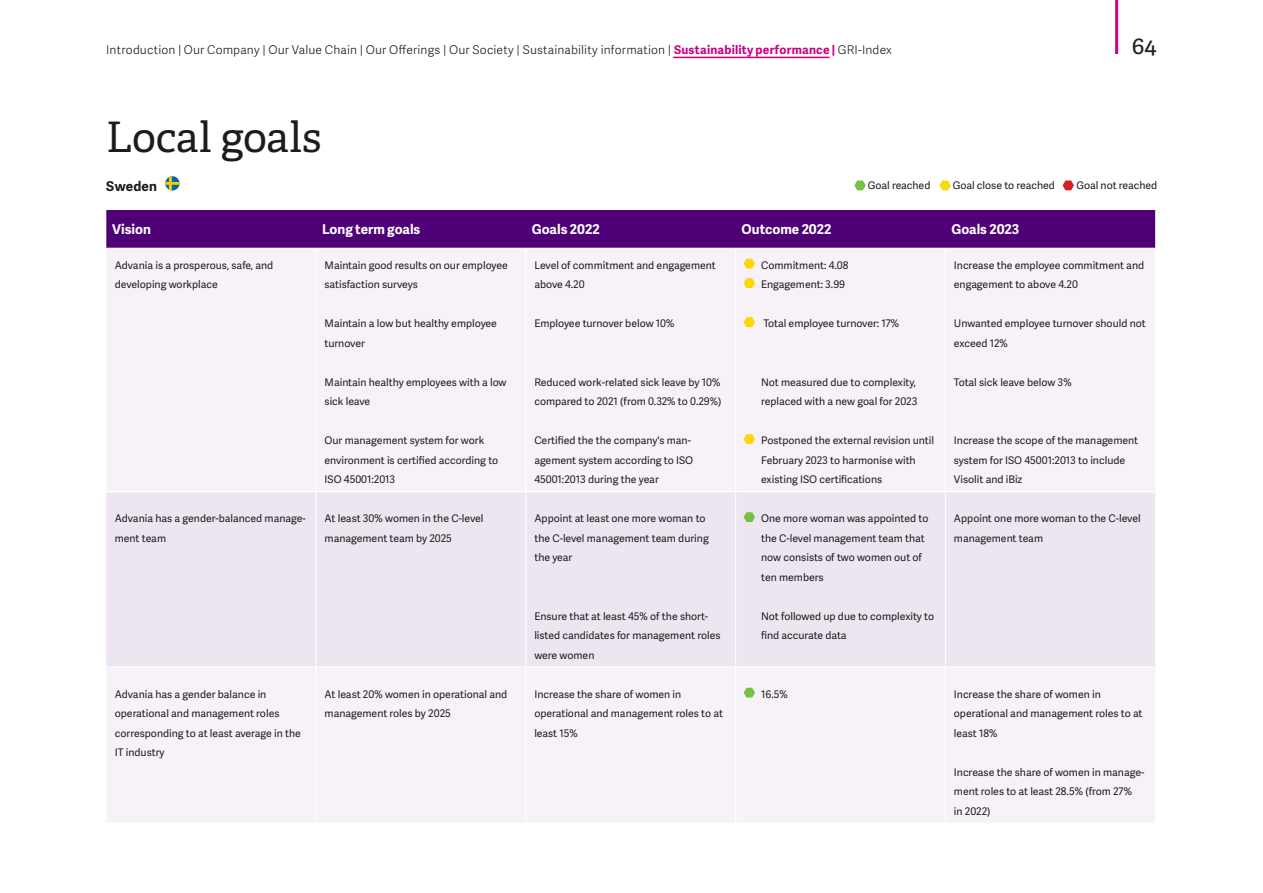
<style>
.page{position:relative;width:1263px;height:893px;background:#fff}
.page>*{position:absolute;margin:0;border:0;box-sizing:border-box;transform-origin:0 0}
.Rubrik_1{font:42px "Adelle";color:#1d1c1b}
.t1{font:24px "Adelle";color:#231f20}
.Tabell_rubrik_1{font:700 13.5px "Adelle Sans";color:#fff}
.Rubrik_3{font:700 13.5px "Adelle Sans";letter-spacing:.015em;color:#1d1c1b}
.t2{font:300 12px "Adelle Sans";letter-spacing:.01em;color:#1d1c1b}
.Tabell_performance{font:10.5px/19.5px "Adelle Sans";color:#1d1c1b}
.tabell_text{font:10.5px/19.5px "Adelle Sans";color:#1d1c1b}
.Group_goal{font:10.5px/19.5px "Adelle Sans";color:#1d1c1b}
.s1{font-weight:700;color:#cb0084}
</style>
<div class="page">
<svg style="left:854px;top:180px;width:12px;height:10px"></svg>
<svg style="left:939px;top:180px;width:12px;height:10px"></svg>
<svg style="left:1062px;top:180px;width:12px;height:10px"></svg>
<div style="left:106px;top:210px;width:1049px;height:38px;background:#4f0077"></div>
<div style="left:107px;top:249px;width:1048px;height:573px;background:#f6f2f8"></div>
<div style="left:106px;top:492px;width:1049px;height:174px;background:#ede6f1"></div>
<hr style="left:106px;top:491px;width:209px;height:1px;background:#fff">
<hr style="left:317px;top:491px;width:208px;height:1px;background:#fff">
<hr style="left:526px;top:491px;width:209px;height:1px;background:#fff">
<hr style="left:736px;top:491px;width:209px;height:1px;background:#fff">
<hr style="left:946px;top:491px;width:209px;height:1px;background:#fff">
<hr style="left:315px;top:249px;width:2px;height:243px;background:#fff">
<hr style="left:525px;top:249px;width:1px;height:243px;background:#fff">
<hr style="left:735px;top:249px;width:1px;height:243px;background:#fff">
<hr style="left:945px;top:249px;width:1px;height:243px;background:#fff">
<hr style="left:315px;top:492px;width:2px;height:174px;background:#fff">
<hr style="left:525px;top:492px;width:1px;height:174px;background:#fff">
<hr style="left:735px;top:492px;width:1px;height:174px;background:#fff">
<hr style="left:945px;top:492px;width:1px;height:174px;background:#fff">
<hr style="left:106px;top:666px;width:210px;height:2px;background:#fff">
<hr style="left:316px;top:666px;width:210px;height:2px;background:#fff">
<hr style="left:315px;top:668px;width:2px;height:154px;background:#fff">
<hr style="left:526px;top:666px;width:210px;height:2px;background:#fff">
<hr style="left:525px;top:668px;width:1px;height:154px;background:#fff">
<hr style="left:736px;top:666px;width:209px;height:2px;background:#fff">
<hr style="left:735px;top:668px;width:1px;height:154px;background:#fff">
<hr style="left:945px;top:666px;width:210px;height:2px;background:#fff">
<hr style="left:945px;top:668px;width:1px;height:154px;background:#fff">
<svg style="left:165px;top:176px;width:15px;height:14px"></svg>
<svg style="left:744px;top:512px;width:11px;height:10px"></svg>
<svg style="left:744px;top:688px;width:11px;height:10px"></svg>
<svg style="left:744px;top:259px;width:11px;height:10px"></svg>
<svg style="left:744px;top:278px;width:11px;height:10px"></svg>
<svg style="left:744px;top:317px;width:11px;height:10px"></svg>
<svg style="left:744px;top:434px;width:11px;height:10px"></svg>
<hr style="left:1115px;top:0;width:3px;height:54px;background:#cb0084">
<hr style="left:673px;top:57px;width:157px;height:1px;background:#cb0084">
<p class="t2" style="left:106px;top:41px;width:787px">Introduction | Our Company | Our Value Chain | Our Offerings | Our Society | Sustainability information | <span class="s1">Sustainability performance |</span> GRI-Index</p>
<h2 class="t1" style="left:1132px;top:31px;width:26px">64</h2>
<p class="Rubrik_1" style="left:106px;top:111px;width:217px">Local goals</p>
<p class="Rubrik_3" style="left:106px;top:176px;width:52px">Sweden</p>
<p class="tabell_text" style="left:868px;top:176px;width:64px">Goal reached</p>
<p class="tabell_text" style="left:953px;top:176px;width:104px">Goal close to reached</p>
<p class="tabell_text" style="left:1076px;top:176px;width:82px">Goal not reached</p>
<p class="Tabell_rubrik_1" style="left:112px;top:220px;width:40px">Vision</p>
<p class="Tabell_rubrik_1" style="left:322px;top:220px;width:100px">Long term goals</p>
<p class="Tabell_rubrik_1" style="left:532px;top:220px;width:69px">Goals 2022</p>
<p class="Tabell_rubrik_1" style="left:742px;top:220px;width:91px">Outcome 2022</p>
<p class="Tabell_rubrik_1" style="left:951px;top:220px;width:70px">Goals 2023</p>
<p class="tabell_text" style="left:115px;top:255px;width:160px">Advania is a prosperous, safe, and developing workplace</p>
<p class="tabell_text" style="left:325px;top:255px;width:185px">Maintain good results on our employee satisfaction surveys</p>
<p class="tabell_text" style="left:325px;top:313px;width:174px">Maintain a low but healthy employee turnover</p>
<p class="tabell_text" style="left:325px;top:372px;width:183px">Maintain healthy employees with a low sick leave</p>
<p class="tabell_text" style="left:325px;top:430px;width:175px">Our management system for work environment is certified according to<br>ISO 45001:2013</p>
<p class="tabell_text" style="left:534px;top:255px;width:183px">Level of commitment and engagement above 4.20</p>
<p class="tabell_text" style="left:534px;top:313px;width:142px">Employee turnover below 10%</p>
<p class="Tabell_performance" style="left:954px;top:255px;width:192px">Increase the employee commitment and engagement to above 4.20</p>
<p class="Tabell_performance" style="left:954px;top:313px;width:193px">Unwanted employee turnover should not exceed 12%</p>
<p class="Tabell_performance" style="left:954px;top:372px;width:119px">Total sick leave below 3%</p>
<p class="tabell_text" style="left:761px;top:255px;width:89px">Commitment: 4.08</p>
<p class="tabell_text" style="left:761px;top:274px;width:85px">Engagement: 3.99</p>
<p class="tabell_text" style="left:763px;top:313px;width:137px">Total employee turnover: 17%</p>
<p class="tabell_text" style="left:534px;top:372px;width:189px">Reduced work-related sick leave by 10% compared to 2021 (from 0.32% to 0.29%)</p>
<p class="tabell_text" style="left:534px;top:430px;width:160px">Certified the the company's man&shy;agement system according to ISO<br>45001:2013 during the year</p>
<p class="tabell_text" style="left:761px;top:372px;width:158px">Not measured due to complexity, replaced with a new goal for 2023</p>
<p class="tabell_text" style="left:761px;top:430px;width:175px">Postponed the external revision until<br>February 2023 to harmonise with existing ISO certifications</p>
<p class="Tabell_performance" style="left:954px;top:430px;width:186px">Increase the scope of the management system for ISO 45001:2013 to include<br>Visolit and iBiz</p>
<p class="Tabell_performance" style="left:115px;top:508px;width:193px">Advania has a gender-balanced manage&shy;ment team</p>
<p class="Tabell_performance" style="left:325px;top:508px;width:160px">At least 30% women in the C-level management team by 2025</p>
<p class="Tabell_performance" style="left:534px;top:508px;width:176px">Appoint at least one more woman to the C-level management team during the year</p>
<p class="Tabell_performance" style="left:534px;top:606px;width:188px">Ensure that at least 45% of the short&shy;listed candidates for management roles were women</p>
<p class="Tabell_performance" style="left:761px;top:508px;width:169px">One more woman was appointed to the C-level management team that now consists of two women out of ten members</p>
<p class="Tabell_performance" style="left:761px;top:606px;width:175px">Not followed up due to complexity to find accurate data</p>
<p class="Tabell_performance" style="left:954px;top:508px;width:188px">Appoint one more woman to the C-level management team</p>
<p class="Tabell_performance" style="left:115px;top:684px;width:188px">Advania has a gender balance in operational and management roles corresponding to at least average in the<br>IT industry</p>
<p class="Group_goal" style="left:325px;top:684px;width:184px">At least 20% women in operational and management roles by 2025</p>
<p class="Tabell_performance" style="left:534px;top:684px;width:190px">Increase the share of women in operational and management roles to at least 15%</p>
<p class="Tabell_performance" style="left:761px;top:684px;width:28px">16.5%</p>
<p class="Tabell_performance" style="left:954px;top:684px;width:190px">Increase the share of women in operational and management roles to at least 18%</p>
<p class="Tabell_performance" style="left:954px;top:762px;width:192px">Increase the share of women in manage&shy;ment roles to at least 28.5% (from 27%<br>in 2022)</p>
</div>
